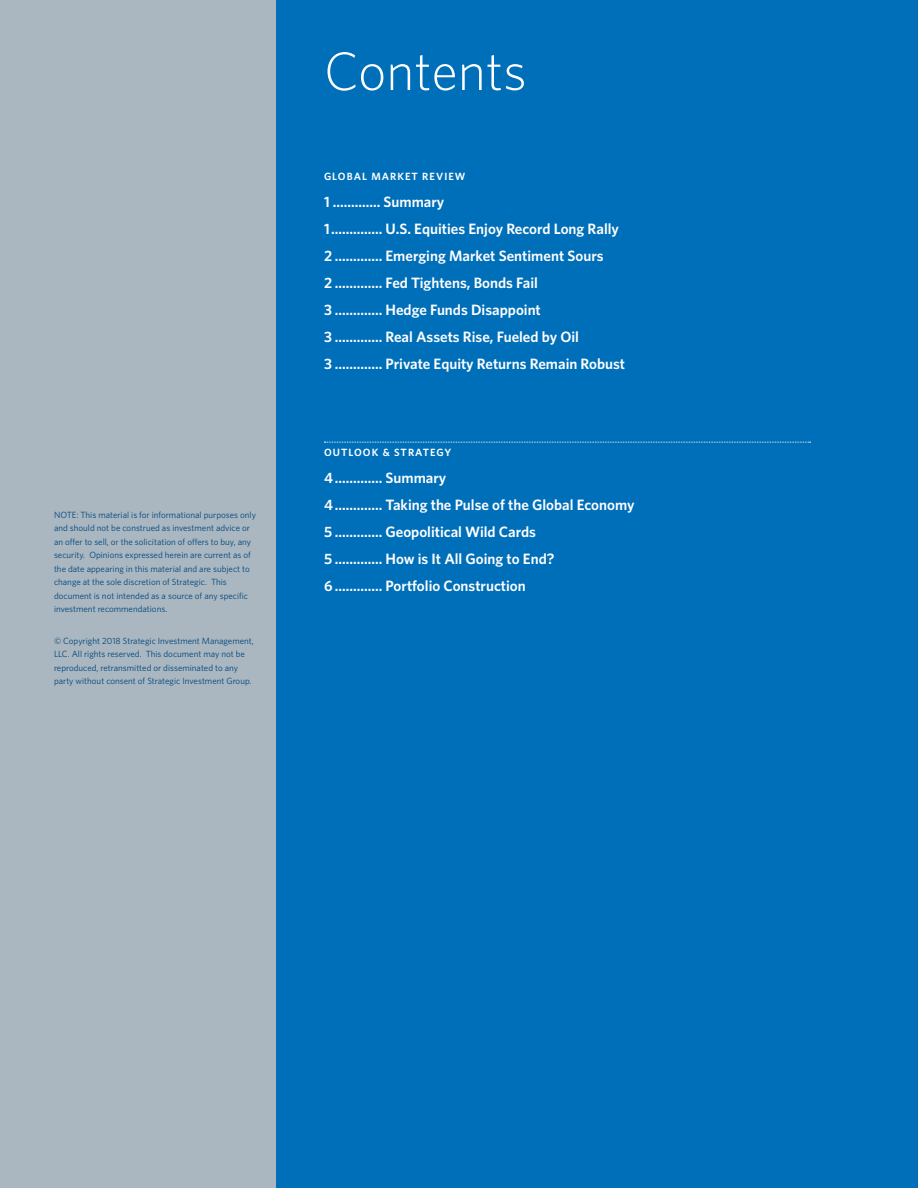
<style>
.page{position:relative;width:918px;height:1188px;background:#fff}
.page>*{position:absolute;margin:0;border:0;box-sizing:border-box;transform-origin:0 0}
.t1{font:300 54px "Whitney";color:#fff}
.t2{font:600 15px/27px "Whitney";color:#fff}
.t3{font:600 10.5px "Whitney";letter-spacing:.1em;color:#fff}
.t4{font:9px/13.5px "Whitney";color:#00467e}
</style>
<div class="page">
<div style="left:0;top:0;width:276px;height:1188px;background:#aab7c0"></div>
<div style="left:276px;top:0;width:642px;height:1188px;background:#006fba"></div>
<svg style="left:324px;top:442px;width:487px;height:1px"></svg>
<p class="t4" style="left:54px;top:507px;width:204px">NOTE: This material is for informational purposes only and should not be construed as investment advice or an offer to sell, or the solicitation of offers to buy, any security. Opinions expressed herein are current as of the date appearing in this material and are subject to change at the sole discretion of Strategic. This document is not intended as a source of any specific investment recommendations.</p>
<p class="t4" style="left:54px;top:633px;width:201px">© Copyright 2018 Strategic Investment Management, LLC. All rights reserved. This document may not be reproduced, retransmitted or disseminated to any party without consent of Strategic Investment Group.</p>
<h1 class="t1" style="left:324px;top:35px;width:204px">Contents</h1>
<p class="t3" style="left:324px;top:169px;width:143px">GLOBAL MARKET REVIEW</p>
<p class="t2" style="left:324px;top:188px;width:303px">1 ............. Summary<br>1.............. U.S. Equities Enjoy Record Long Rally 2 ............. Emerging Market Sentiment Sours<br>2 ............. Fed Tightens, Bonds Fail<br>3 ............. Hedge Funds Disappoint<br>3 ............. Real Assets Rise, Fueled by Oil<br>3 ............. Private Equity Returns Remain Robust</p>
<p class="t3" style="left:324px;top:445px;width:129px">OUTLOOK &amp; STRATEGY</p>
<h2 class="t2" style="left:324px;top:464px;width:312px">4............. Summary<br>4............. Taking the Pulse of the Global Economy 5 ............. Geopolitical Wild Cards<br>5 ............. How is It All Going to End?<br>6 ............. Portfolio Construction</h2>
</div>
